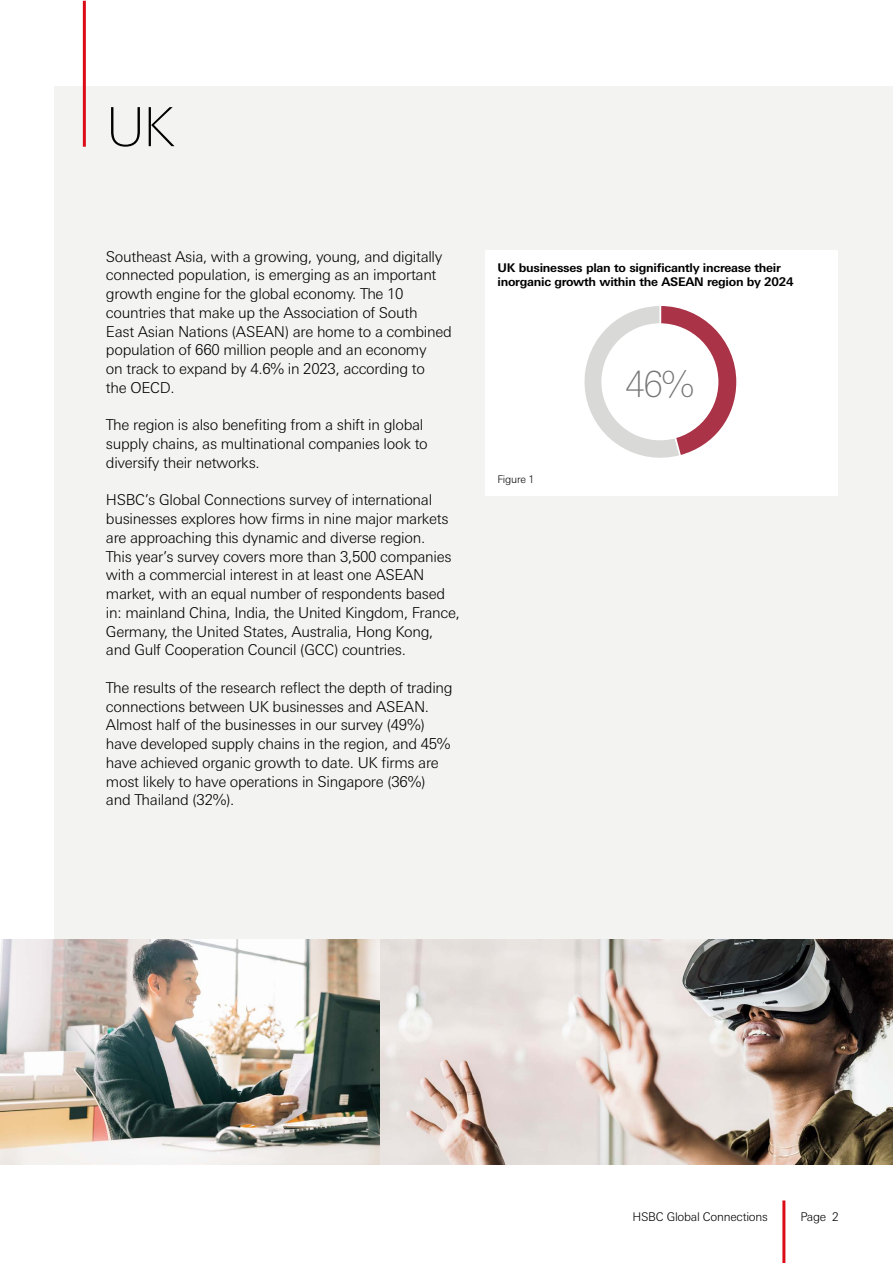
<style>
.page{position:relative;width:893px;height:1263px;background:#fff}
.page>*{position:absolute;margin:0;border:0;box-sizing:border-box;transform-origin:0 0}
.t1{font:100 54px "Univers Nextfor HSBC";color:#000}
.t2{font:100 36px "Univers Nextfor HSBC";color:#767576}
.t3{font:300 15px/18.8px "Univers Nextfor HSBC";letter-spacing:-.02em;color:#000}
.t4{font:700 12px/14.4px "Univers Nextfor HSBC";letter-spacing:-.02em;color:#000}
.t5{font:300 12px "Univers Nextfor HSBC";letter-spacing:-.02em;color:#000}
.t6{font:300 10.5px "Univers Nextfor HSBC";letter-spacing:-.02em;color:#000}
</style>
<div class="page">
<div style="left:54px;top:86px;width:839px;height:1079px;background:#f3f3f2"></div>
<hr style="left:83px;top:1px;width:3px;height:146px;background:#dc0c16">
<hr style="left:782px;top:1200px;width:3px;height:63px;background:#dc0c16">
<div style="left:485px;top:250px;width:353px;height:245px;background:#fff"></div>
<svg style="left:584px;top:306px;width:153px;height:152px"></svg>
<div style="left:601px;top:323px;width:117px;height:117px;background:#fff;border-radius:50%"></div>
<img style="left:0;top:939px;width:381px;height:226px">
<img style="left:381px;top:939px;width:512px;height:226px">
<h1 class="t1" style="left:106px;top:89px;width:70px">UK</h1>
<p class="t3" style="left:106px;top:246px;width:347px">Southeast Asia, with a growing, young, and digitally connected population, is emerging as an important growth engine for the global economy. The 10 countries that make up the Association of South<br>East Asian Nations (ASEAN) are home to a combined population of 660 million people and an economy<br>on track to expand by 4.6% in 2023, according to<br>the OECD.</p>
<p class="t3" style="left:106px;top:415px;width:323px">The region is also benefiting from a shift in global supply chains, as multinational companies look to diversify their networks.</p>
<p class="t3" style="left:106px;top:490px;width:355px">HSBC’s Global Connections survey of international businesses explores how firms in nine major markets are approaching this dynamic and diverse region.<br>This year’s survey covers more than 3,500 companies with a commercial interest in at least one ASEAN market, with an equal number of respondents based in: mainland China, India, the United Kingdom, France, Germany, the United States, Australia, Hong Kong, and Gulf Cooperation Council (GCC) countries.</p>
<p class="t3" style="left:106px;top:677px;width:348px">The results of the research reflect the depth of trading connections between UK businesses and ASEAN.<br>Almost half of the businesses in our survey (49%) have developed supply chains in the region, and 45% have achieved organic growth to date. UK firms are most likely to have operations in Singapore (36%) and Thailand (32%).</p>
<p class="t4" style="left:497px;top:260px;width:298px">UK businesses plan to significantly increase their inorganic growth within the ASEAN region by 2024</p>
<p class="t6" style="left:497px;top:472px;width:38px">Figure 1</p>
<h2 class="t2" style="left:625px;top:359px;width:71px">46%</h2>
<p class="t5" style="left:632px;top:1208px;width:137px">HSBC Global Connections</p>
<p class="t5" style="left:800px;top:1208px;width:40px">Page 2</p>
</div>
